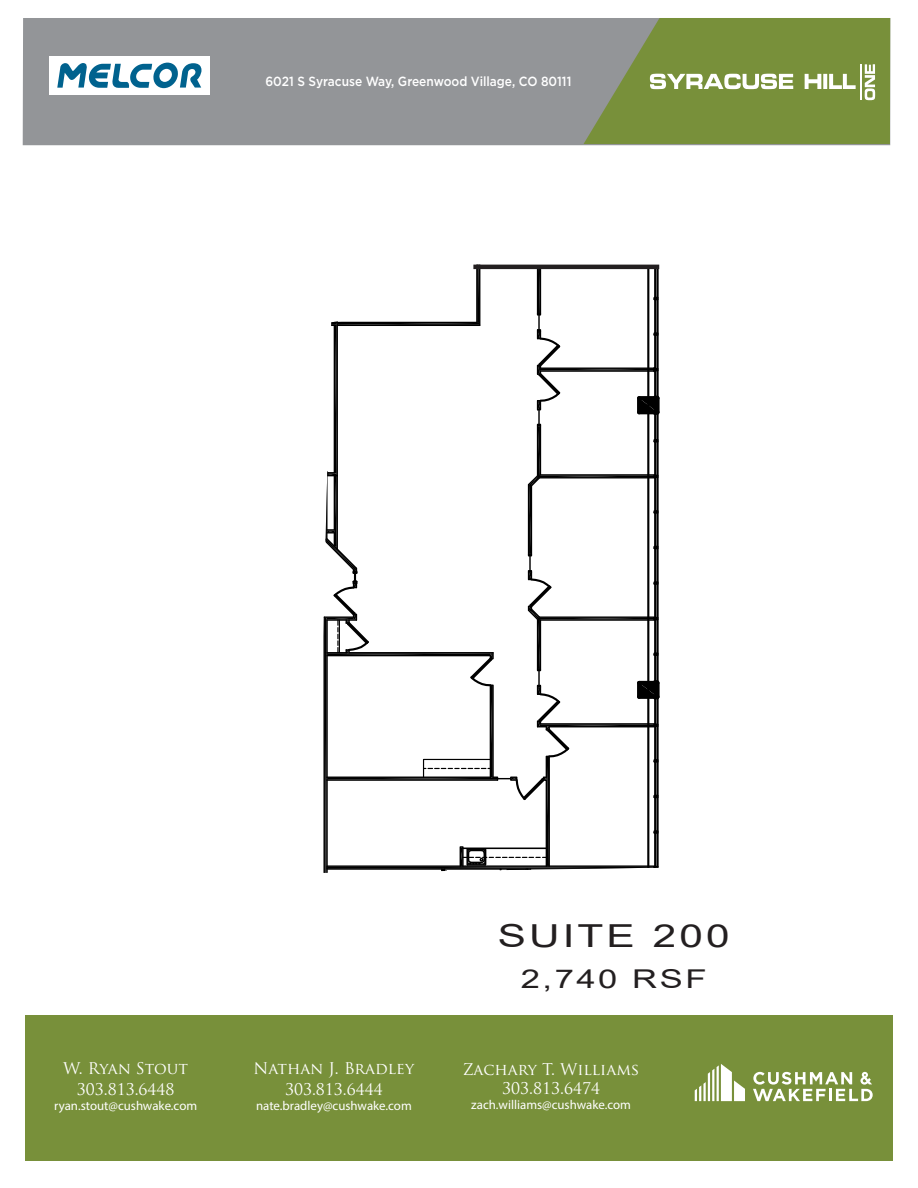
<style>
.page{position:relative;width:918px;height:1188px;background:#fff}
.page>*{position:absolute;margin:0;border:0;box-sizing:border-box;transform-origin:0 0}
.t1{font:31.65px "Arial";letter-spacing:.075em;color:#231f20;scale:1.33 1}
.t2{font:25.95px "Arial";letter-spacing:.075em;color:#231f20;scale:1.33 1}
.t3{font:15.75px/20.7px "Trajan Pro";color:#fff;text-align:center}
.t4{font:500 13.2px "Gotham";color:#fff;scale:.9 1}
.t5{font:12.9px "Myriad Pro";color:#fff}
</style>
<div class="page">
<div style="left:25px;top:1016px;width:868px;height:145px;background:#78903a"></div>
<svg style="left:695px;top:1064px;width:50px;height:37px"></svg>
<svg style="left:753px;top:1072px;width:120px;height:29px"></svg>
<div style="left:23px;top:18px;width:867px;height:127px;background:#939598"></div>
<svg style="left:584px;top:18px;width:306px;height:126px;background:#839651"></svg>
<div style="left:49px;top:56px;width:161px;height:39px;background:#fff"></div>
<svg style="left:57px;top:63px;width:145px;height:25px"></svg>
<svg style="left:323px;top:265px;width:337px;height:608px"></svg>
<hr style="left:473px;top:265px;width:186px;height:4px;background:#231f20">
<p class="t4" style="left:265px;top:73px;width:341px">6021 S Syracuse Way, Greenwood Village, CO 80111</p>
<p class="t3" style="left:63px;top:1058px;width:126px">W. Ryan Stout<br>303.813.6448</p>
<p class="t5" style="left:54px;top:1098px;width:145px">ryan.stout@cushwake.com</p>
<p class="t3" style="left:254px;top:1058px;width:162px">Nathan J. Bradley<br>303.813.6444</p>
<p class="t5" style="left:256px;top:1098px;width:157px">nate.bradley@cushwake.com</p>
<p class="t1" style="left:498px;top:914px;width:176px">SUITE 200</p>
<p class="t2" style="left:521px;top:961px;width:141px">2,740 RSF</p>
<p class="t3" style="left:463px;top:1059px;width:178px;line-height:18.9px">Zachary T. Williams<br>303.813.6474</p>
<p class="t5" style="left:471px;top:1097px;width:161px">zach.williams@cushwake.com</p>
</div>
